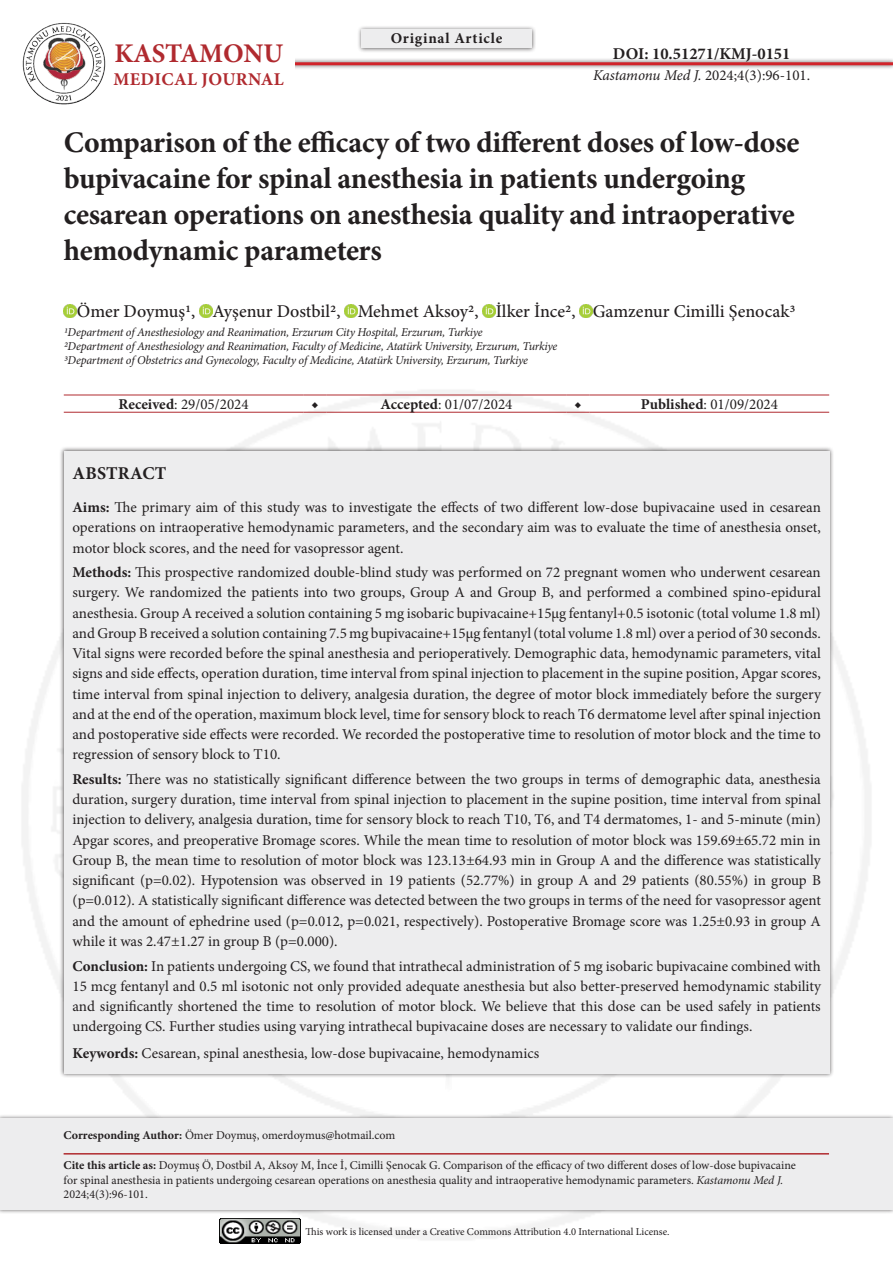
<style>
.page{position:relative;width:893px;height:1263px;background:#fff}
.page>*{position:absolute;margin:0;border:0;box-sizing:border-box;transform-origin:0 0}
.Ana_Başlık{font:700 30px/36px "Minion Pro";letter-spacing:-.01em;color:#231f20}
.t1{font:700 27px "Minion Pro";letter-spacing:-.01em;color:#b02a2f}
.Yazarlar{font:500 18px "Minion Pro";color:#231f20}
.t2{font:700 18px "Minion Pro";letter-spacing:.02em;color:#b02a2f}
.Abstract_Başlık{font:700 18px "Minion Pro";letter-spacing:.01em;color:#231f20}
.Yan_Başlık{font:700 16.5px "Minion Pro";color:#231f20}
.Abstract{font:15px/20.2px "Minion Pro";letter-spacing:-.005em;color:#231f20;text-align:justify}
.Abstract_Keywords{font:15px "Minion Pro";color:#231f20}
.Table-Figure{font:15px "Minion Pro";color:#231f20}
.Yan_Başlık-2{font:15px "Minion Pro";color:#231f20}
.Table-Figure-2{font:700 15px "Minion Pro";letter-spacing:.05em;color:#231f20}
.Cite_this{font:12px/14.4px "Minion Pro";color:#231f20}
.Kurumlar{font:italic 12px "Minion Pro";letter-spacing:-.02em;color:#231f20}
.t3{font:10.5px "Minion Pro";letter-spacing:-.005em;color:#231f20}
.s1{font-style:italic}
.s2{font-weight:700}
</style>
<div class="page">
<div style="left:357px;top:25px;width:179px;height:28px;background:#231f20;opacity:.75"></div>
<div style="left:361px;top:30px;width:170px;height:18px;background:#ededee"></div>
<img style="left:22px;top:390px;width:849px;height:854px">
<img style="left:219px;top:1218px;width:81px;height:26px">
<div style="left:250px;top:58px;width:643px;height:12px;background:#231f20;opacity:.75"></div>
<hr style="left:255px;top:62px;width:638px;height:3px;background:#d1232a">
<div style="left:103px;top:42px;width:191px;height:43px;background:#fff"></div>
<img style="left:22px;top:22px;width:84px;height:83px">
<svg style="left:64px;top:304px;width:13px;height:13px"></svg>
<svg style="left:200px;top:304px;width:13px;height:13px"></svg>
<svg style="left:345px;top:304px;width:13px;height:13px"></svg>
<svg style="left:483px;top:304px;width:13px;height:13px"></svg>
<svg style="left:580px;top:304px;width:13px;height:13px"></svg>
<hr style="left:64px;top:395px;width:239px;height:1px;background:#b02a2f">
<svg style="left:303px;top:395px;width:24px;height:1px"></svg>
<hr style="left:327px;top:395px;width:239px;height:1px;background:#b02a2f">
<svg style="left:566px;top:395px;width:24px;height:1px"></svg>
<hr style="left:590px;top:395px;width:239px;height:1px;background:#b02a2f">
<hr style="left:64px;top:412px;width:239px;height:1px;background:#b02a2f">
<svg style="left:303px;top:412px;width:24px;height:1px"></svg>
<hr style="left:327px;top:412px;width:239px;height:1px;background:#b02a2f">
<svg style="left:566px;top:412px;width:24px;height:1px"></svg>
<hr style="left:590px;top:412px;width:239px;height:1px;background:#b02a2f">
<div style="left:0;top:1114px;width:893px;height:100px;background:#231f20;opacity:.75"></div>
<div style="left:0;top:1118px;width:893px;height:91px;background:#ededee"></div>
<hr style="left:64px;top:1153px;width:765px;height:1px;background:#b02a2f">
<div style="left:59px;top:446px;width:775px;height:632px;background:#231f20;opacity:.75"></div>
<div style="left:64px;top:451px;width:765px;height:623px;background:#ededee"></div>
<h2 class="t1" style="left:114px;top:34px;width:170px">KASTAMONU</h2>
<p class="t2" style="left:113px;top:67px;width:172px">MEDICAL JOURNAL</p>
<p class="Table-Figure-2" style="left:391px;top:27px;width:113px">Original Article</p>
<p class="Yan_Başlık" style="left:613px;top:42px;width:179px">DOI: 10.51271/KMJ-0151</p>
<p class="Yan_Başlık-2" style="left:593px;top:65px;width:219px"><span class="s1">Kastamonu Med J.</span> 2024;4(3):96-101.</p>
<p class="Ana_Başlık" style="left:64px;top:124px;width:737px">Comparison of the efficacy of two different doses of low-dose bupivacaine for spinal anesthesia in patients undergoing cesarean operations on anesthesia quality and intraoperative hemodynamic parameters</p>
<p class="Yazarlar" style="left:77px;top:299px;width:720px">Ömer Doymuş1, Ayşenur Dostbil2, Mehmet Aksoy2, İlker İnce2, Gamzenur Cimilli Şenocak3</p>
<p class="Kurumlar" style="left:64px;top:323px;width:420px">1Department of Anesthesiology and Reanimation, Erzurum City Hospital, Erzurum, Turkiye</p>
<p class="Kurumlar" style="left:64px;top:338px;width:495px">2Department of Anesthesiology and Reanimation, Faculty of Medicine, Atatürk University, Erzurum, Turkiye</p>
<p class="Kurumlar" style="left:64px;top:352px;width:466px">3Department of Obstetrics and Gynecology, Faculty of Medicine, Atatürk University, Erzurum, Turkiye</p>
<p class="Table-Figure" style="left:119px;top:394px;width:132px"><span class="s2">Received</span>: 29/05/2024</p>
<p class="Table-Figure-2" style="left:311px;top:394px;width:9px">◆</p>
<p class="Table-Figure" style="left:381px;top:394px;width:133px"><span class="s2">Accepted</span>: 01/07/2024</p>
<p class="Table-Figure-2" style="left:574px;top:394px;width:9px">◆</p>
<p class="Table-Figure" style="left:641px;top:394px;width:139px"><span class="s2">Published</span>: 01/09/2024</p>
<p class="Abstract_Başlık" style="left:73px;top:461px;width:95px">ABSTRACT</p>
<p class="Abstract" style="left:72px;top:497px;width:750px"><span class="s2">Aims:</span> The primary aim of this study was to investigate the effects of two different low-dose bupivacaine used in cesarean operations on intraoperative hemodynamic parameters, and the secondary aim was to evaluate the time of anesthesia onset, motor block scores, and the need for vasopressor agent.</p>
<p class="Abstract" style="left:72px;top:562px;width:750px"><span class="s2">Methods:</span> This prospective randomized double-blind study was performed on 72 pregnant women who underwent cesarean surgery. We randomized the patients into two groups, Group A and Group B, and performed a combined spino-epidural anesthesia. Group A received a solution containing 5 mg isobaric bupivacaine+15µg fentanyl+0.5 isotonic (total volume 1.8 ml) and Group B received a solution containing 7.5 mg bupivacaine+15µg fentanyl (total volume 1.8 ml) over a period of 30 seconds.<br>Vital signs were recorded before the spinal anesthesia and perioperatively. Demographic data, hemodynamic parameters, vital signs and side effects, operation duration, time interval from spinal injection to placement in the supine position, Apgar scores, time interval from spinal injection to delivery, analgesia duration, the degree of motor block immediately before the surgery and at the end of the operation, maximum block level, time for sensory block to reach T6 dermatome level after spinal injection and postoperative side effects were recorded. We recorded the postoperative time to resolution of motor block and the time to regression of sensory block to T10.</p>
<p class="Abstract" style="left:72px;top:769px;width:750px"><span class="s2">Results:</span> There was no statistically significant difference between the two groups in terms of demographic data, anesthesia duration, surgery duration, time interval from spinal injection to placement in the supine position, time interval from spinal injection to delivery, analgesia duration, time for sensory block to reach T10, T6, and T4 dermatomes, 1- and 5-minute (min)<br>Apgar scores, and preoperative Bromage scores. While the mean time to resolution of motor block was 159.69±65.72 min in Group B, the mean time to resolution of motor block was 123.13±64.93 min in Group A and the difference was statistically significant (p=0.02). Hypotension was observed in 19 patients (52.77%) in group A and 29 patients (80.55%) in group B (p=0.012). A statistically significant difference was detected between the two groups in terms of the need for vasopressor agent and the amount of ephedrine used (p=0.012, p=0.021, respectively). Postoperative Bromage score was 1.25±0.93 in group A while it was 2.47±1.27 in group B (p=0.000).</p>
<p class="Abstract" style="left:72px;top:956px;width:750px"><span class="s2">Conclusion:</span> In patients undergoing CS, we found that intrathecal administration of 5 mg isobaric bupivacaine combined with 15 mcg fentanyl and 0.5 ml isotonic not only provided adequate anesthesia but also better-preserved hemodynamic stability and significantly shortened the time to resolution of motor block. We believe that this dose can be used safely in patients undergoing CS. Further studies using varying intrathecal bupivacaine doses are necessary to validate our findings.</p>
<p class="Abstract_Keywords" style="left:72px;top:1043px;width:468px"><span class="s2">Keywords:</span> Cesarean, spinal anesthesia, low-dose bupivacaine, hemodynamics</p>
<p class="Cite_this" style="left:64px;top:1128px;width:333px"><span class="s2">Corresponding Author:</span> Ömer Doymuş, omerdoymus@hotmail.com</p>
<p class="Cite_this" style="left:64px;top:1158px;width:734px"><span class="s2">Cite this article as:</span> Doymuş Ö, Dostbil A, Aksoy M, İnce İ, Cimilli Şenocak G. Comparison of the efficacy of two different doses of low-dose bupivacaine for spinal anesthesia in patients undergoing cesarean operations on anesthesia quality and intraoperative hemodynamic parameters. <span class="s1">Kastamonu Med J.<br></span>2024;4(3):96-101.</p>
<p class="t3" style="left:306px;top:1224px;width:366px">This work is licensed under a Creative Commons Attribution 4.0 International License.</p>
</div>
